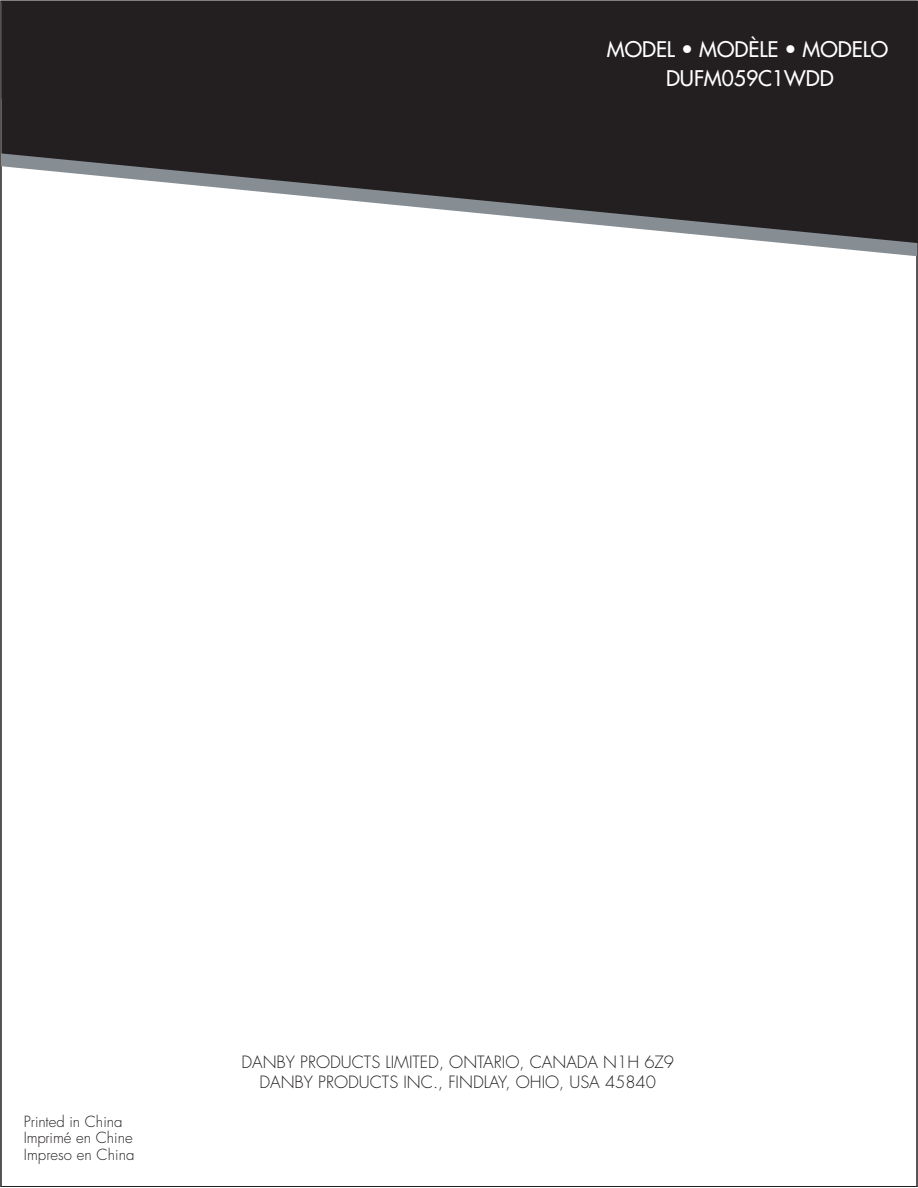
<style>
.page{position:relative;width:918px;height:1188px;background:#fff}
.page>*{position:absolute;margin:0;border:0;box-sizing:border-box;transform-origin:0 0}
.t1{font:500 21px "Futura Std";color:#fff}
.t2{font:300 16.5px/19.8px "Futura Std";color:#231f20;text-align:center}
.t3{font:300 15px/16.2px "Futura Std";color:#231f20}
</style>
<div class="page">
<svg style="left:1px;top:244px;width:916px;height:12px"></svg>
<svg style="left:1px;top:1px;width:916px;height:243px;background:#464344"></svg>
<p class="t1" style="left:607px;top:39px;width:283px">MODEL • MODÈLE • MODELO</p>
<p class="t1" style="left:666px;top:68px;width:169px">DUFM059C1WDD</p>
<p class="t3" style="left:24px;top:1115px;width:112px">Printed in China<br>Imprimé en Chine<br>Impreso en China</p>
<p class="t2" style="left:241px;top:1053px;width:434px">DANBY PRODUCTS LIMITED, ONTARIO, CANADA N1H 6Z9<br>DANBY PRODUCTS INC., FINDLAY, OHIO, USA 45840</p>
</div>
